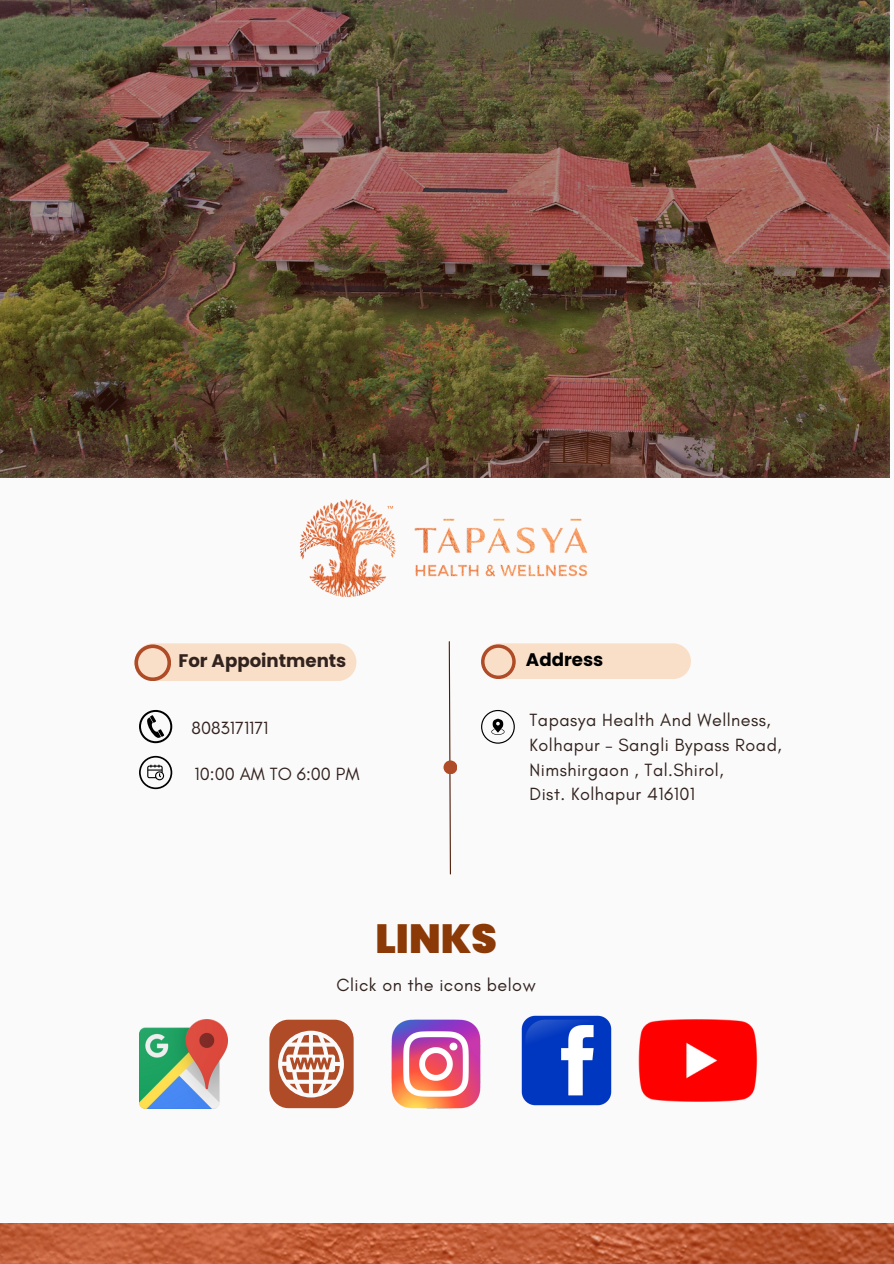
<style>
.page{position:relative;width:894px;height:1264px;background:#fff}
.page>*{position:absolute;margin:0;border:0;box-sizing:border-box;transform-origin:0 0}
.t1{font:900 40.65px "Poppins";color:#8b3907}
.t2{font:700 18.15px "Poppins";color:#32231f}
.t3{font:700 18.15px "Poppins";color:#000001}
.t4{font:18px/24.8px "Glacial Indifference";letter-spacing:.025em;color:#32231f}
.t5{font:18px "Glacial Indifference";color:#32231f}
</style>
<div class="page">
<div style="left:0;top:0;width:893px;height:1263px;background:#fafafa"></div>
<svg style="left:134px;top:643px;width:222px;height:38px;background:#f6d9c2"></svg>
<svg style="left:481px;top:643px;width:209px;height:35px;background:#f6d9c2"></svg>
<svg style="left:448px;top:641px;width:3px;height:234px"></svg>
<div style="left:443px;top:760px;width:14px;height:14px;background:#af4b26;border-radius:50%"></div>
<svg style="left:139px;top:710px;width:33px;height:33px"></svg>
<svg style="left:481px;top:710px;width:33px;height:33px"></svg>
<svg style="left:139px;top:756px;width:33px;height:33px"></svg>
<img style="left:139px;top:1019px;width:89px;height:89px">
<svg style="left:269px;top:1019px;width:84px;height:89px"></svg>
<img style="left:392px;top:1019px;width:88px;height:89px">
<img style="left:521px;top:1015px;width:91px;height:91px">
<img style="left:638px;top:1019px;width:119px;height:82px">
<img style="left:0;top:1223px;width:893px;height:40px">
<img style="left:0;top:0;width:889px;height:477px">
<img style="left:299px;top:499px;width:289px;height:99px">
<p class="t2" style="left:178px;top:647px;width:169px">For Appointments</p>
<p class="t3" style="left:526px;top:646px;width:79px">Address</p>
<p class="t5" style="left:191px;top:717px;width:78px">8083171171</p>
<p class="t5" style="left:194px;top:762px;width:166px">10:00 AM TO 6:00 PM</p>
<p class="t4" style="left:529px;top:707px;width:253px">Tapasya Health And Wellness,<br>Kolhapur – Sangli Bypass Road,<br>Nimshirgaon , Tal.Shirol,<br>Dist. Kolhapur 416101</p>
<h1 class="t1" style="left:375px;top:910px;width:123px">LINKS</h1>
<p class="t4" style="left:336px;top:972px;width:201px">Click on the icons below</p>
</div>
